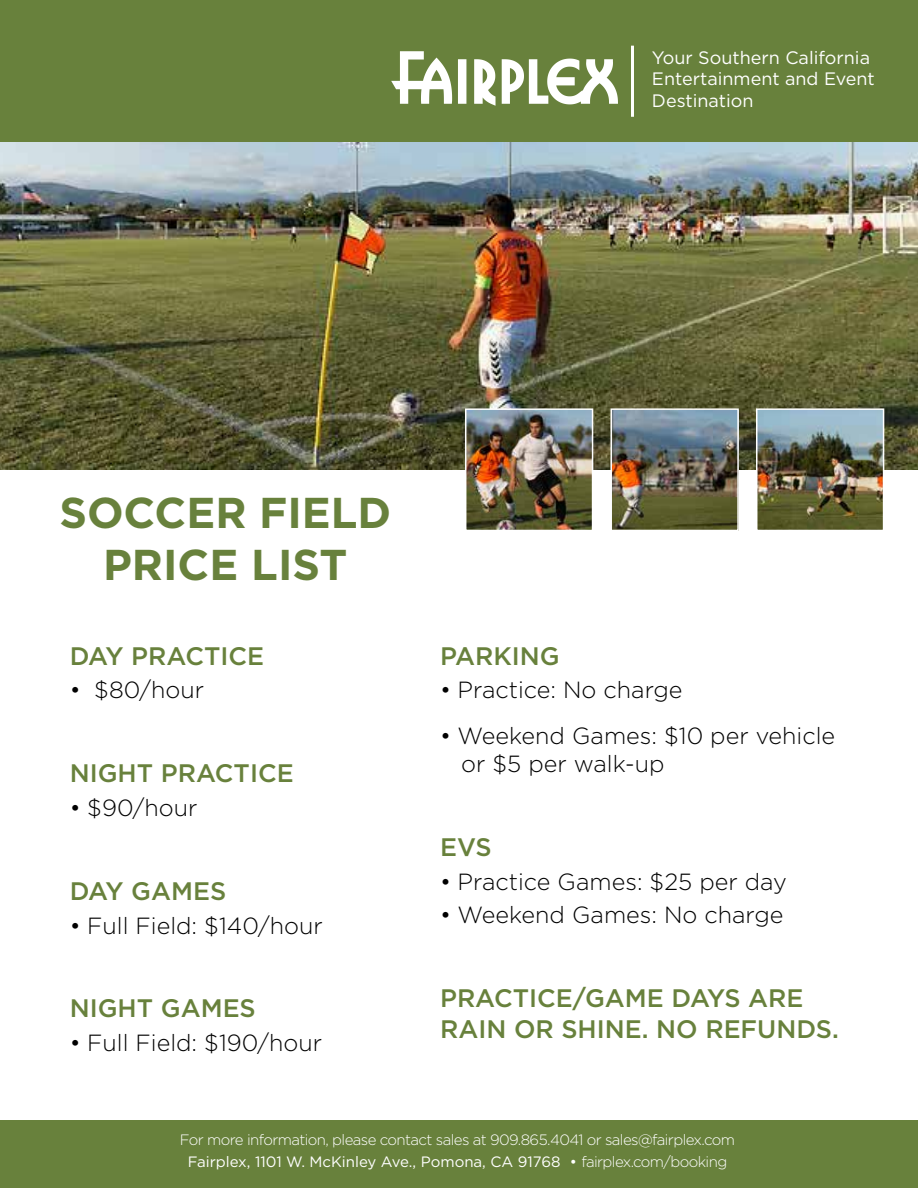
<style>
.page{position:relative;width:918px;height:1188px;background:#fff}
.page>*{position:absolute;margin:0;border:0;box-sizing:border-box;transform-origin:0 0}
.t1{font:700 43.2px/51.8px "Gotham";color:#68813c;text-align:center}
.t2{font:500 25.35px/30.5px "Gotham";color:#68813c}
.t3{font:300 23.4px/28px "Gotham";color:#000}
.t4{font:18px/21.6px "Gotham";color:#fff}
.t5{font:300 15px/22.5px "Gotham";letter-spacing:-.04em;color:#fff;text-align:center}
.s1{font-weight:400}
</style>
<div class="page">
<div style="left:0;top:0;width:918px;height:143px;background:#68813c"></div>
<svg style="left:391px;top:51px;width:227px;height:55px"></svg>
<hr style="left:631px;top:46px;width:3px;height:71px;background:#fff">
<img style="left:0;top:143px;width:918px;height:327px">
<div style="left:0;top:1120px;width:918px;height:68px;background:#68813c"></div>
<img style="left:468px;top:411px;width:122px;height:117px">
<div style="left:465px;top:408px;width:128px;height:123px;border:2px solid #fff"></div>
<img style="left:613px;top:411px;width:123px;height:117px">
<div style="left:610px;top:408px;width:129px;height:123px;border:2px solid #fff"></div>
<img style="left:759px;top:411px;width:122px;height:117px">
<div style="left:756px;top:408px;width:128px;height:123px;border:2px solid #fff"></div>
<p class="t4" style="left:652px;top:46px;width:224px">Your Southern California<br>Entertainment and Event<br>Destination</p>
<h1 class="t1" style="left:59px;top:487px;width:333px">SOCCER FIELD<br>PRICE LIST</h1>
<p class="t2" style="left:70px;top:640px;width:196px">DAY PRACTICE</p>
<p class="t3" style="left:70px;top:676px;width:136px">• $80/hour</p>
<p class="t2" style="left:70px;top:758px;width:225px">NIGHT PRACTICE</p>
<p class="t3" style="left:70px;top:793px;width:129px">• $90/hour</p>
<p class="t2" style="left:70px;top:875px;width:158px">DAY GAMES</p>
<p class="t3" style="left:70px;top:911px;width:254px">• Full Field: $140/hour</p>
<p class="t2" style="left:70px;top:993px;width:188px">NIGHT GAMES</p>
<p class="t3" style="left:70px;top:1028px;width:254px">• Full Field: $190/hour</p>
<p class="t2" style="left:440px;top:640px;width:121px">PARKING</p>
<p class="t3" style="left:440px;top:676px;width:244px">• Practice: No charge</p>
<p class="t3" style="left:461px;top:721px;width:376px;text-indent:-21px">• Weekend Games: $10 per vehicle or $5 per walk-up</p>
<p class="t2" style="left:440px;top:831px;width:53px">EVS</p>
<p class="t3" style="left:440px;top:867px;width:348px">• Practice Games: $25 per day</p>
<p class="t3" style="left:440px;top:900px;width:345px">• Weekend Games: No charge</p>
<p class="t2" style="left:440px;top:983px;width:400px">PRACTICE/GAME DAYS ARE<br>RAIN OR SHINE. NO REFUNDS.</p>
<p class="t5" style="left:180px;top:1128px;width:557px">For more information, please contact sales at 909.865.4041 or sales@fairplex.com<br><span class="s1">Fairplex, 1101 W. McKinley Ave., Pomona, CA 91768 •</span> fairplex.com/booking</p>
</div>
